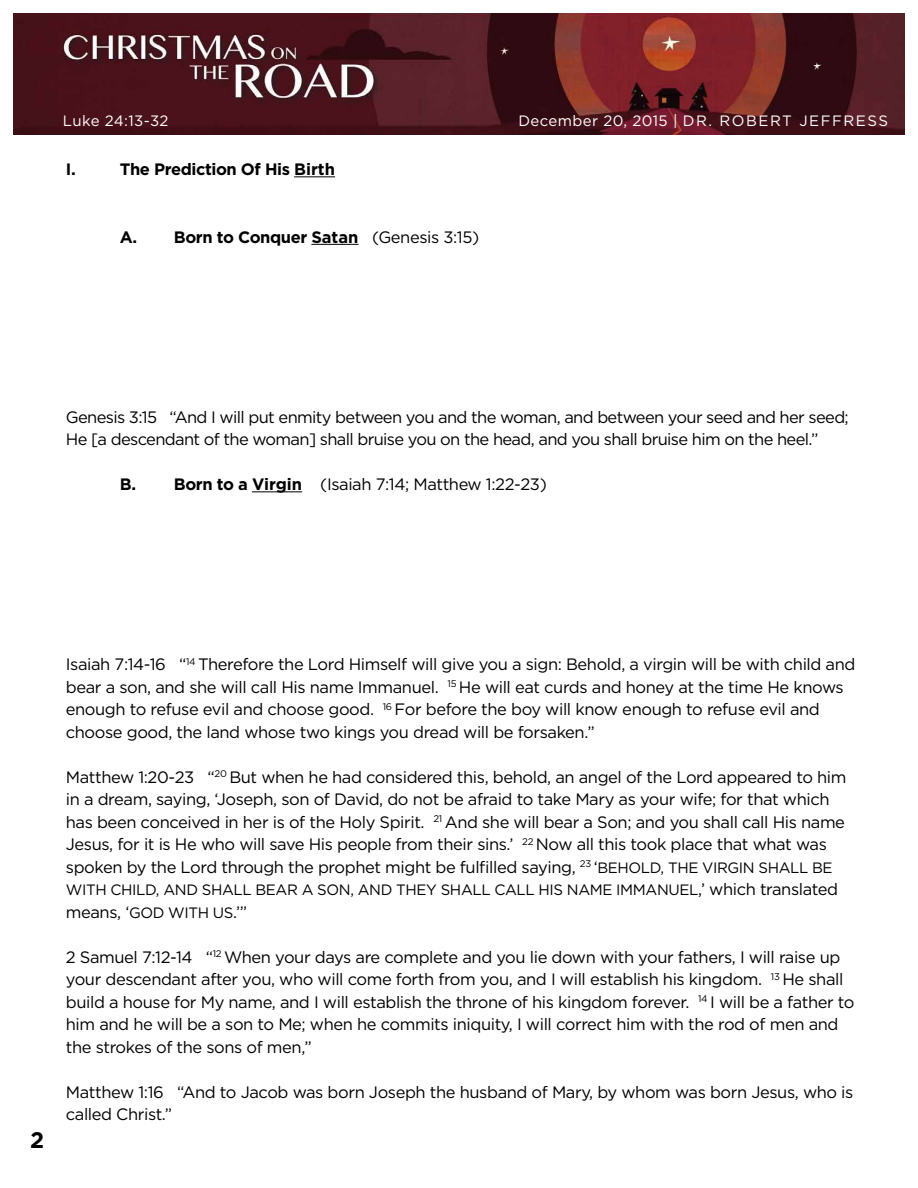
<style>
.page{position:relative;width:918px;height:1188px;background:#fff}
.page>*{position:absolute;margin:0;border:0;box-sizing:border-box;transform-origin:0 0}
.t1{font:700 22.5px "Gotham";color:#000}
.t2{font:16.5px/22.5px "Gotham";letter-spacing:-.025em;color:#000}
.t3{font:700 16.5px "Gotham";letter-spacing:-.025em;color:#000}
.t4{font:15px "Gotham";letter-spacing:-.025em;color:#000}
.t5{font:15px "Gotham";letter-spacing:.09em;color:#fff}
.t6{font:15px "Gotham";letter-spacing:.025em;color:#fff}
.s1{font-weight:400}
.s2{font-weight:700}
.s3{font-size:15px}
.s4{font-size:16.5px}
</style>
<div class="page">
<img style="left:14px;top:14px;width:890px;height:121px">
<hr style="left:294px;top:176px;width:41px;height:1px;background:#000">
<hr style="left:311px;top:244px;width:48px;height:1px;background:#000">
<hr style="left:252px;top:491px;width:50px;height:1px;background:#000">
<p class="t6" style="left:63px;top:112px;width:107px">Luke 24:13-32</p>
<p class="t5" style="left:519px;top:112px;width:371px">December 20, 2015 | DR. ROBERT JEFFRESS</p>
<p class="t3" style="left:66px;top:158px;width:11px">I.</p>
<p class="t3" style="left:120px;top:158px;width:217px">The Prediction Of His Birth</p>
<p class="t3" style="left:120px;top:226px;width:361px">A. Born to Conquer Satan <span class="s1">(Genesis 3:15)</span></p>
<p class="t2" style="left:66px;top:405px;width:784px">Genesis 3:15 “And I will put enmity between you and the woman, and between your seed and her seed;<br>He [a descendant of the woman] shall bruise you on the head, and you shall bruise him on the heel.”</p>
<p class="t2" style="left:120px;top:473px;width:428px"><span class="s2">B. Born to a Virgin</span> (Isaiah 7:14; Matthew 1:22-23)</p>
<h1 class="t1" style="left:30px;top:1125px;width:16px">2</h1>
<p class="t2" style="left:66px;top:653px;width:791px">Isaiah 7:14-16 “<sup>14</sup> Therefore the Lord Himself will give you a sign: Behold, a virgin will be with child and bear a son, and she will call His name Immanuel. <sup>15</sup> He will eat curds and honey at the time He knows enough to refuse evil and choose good. <sup>16</sup> For before the boy will know enough to refuse evil and choose good, the land whose two kings you dread will be forsaken.”</p>
<p class="t2" style="left:66px;top:765px;width:782px">Matthew 1:20-23 “<sup>20</sup> But when he had considered this, behold, an angel of the Lord appeared to him in a dream, saying, ‘Joseph, son of David, do not be afraid to take Mary as your wife; for that which has been conceived in her is of the Holy Spirit. <sup>21</sup> And she will bear a Son; and you shall call His name Jesus, for it is He who will save His people from their sins.’ <sup>22</sup> Now all this took place that what was spoken by the Lord through the prophet might be fulfilled saying, <sup>23</sup> ‘<span class="s3">BEHOLD, THE VIRGIN SHALL BE</span></p>
<p class="t4" style="left:66px;top:880px;width:774px">WITH CHILD, AND SHALL BEAR A SON, AND THEY SHALL CALL HIS NAME IMMANUEL<span class="s4">,’ which translated</span></p>
<p class="t2" style="left:66px;top:900px;width:183px">means, ‘<span class="s3">GOD WITH US</span>.’”</p>
<p class="t2" style="left:66px;top:945px;width:790px">2 Samuel 7:12-14 “<sup>12</sup> When your days are complete and you lie down with your fathers, I will raise up your descendant after you, who will come forth from you, and I will establish his kingdom. <sup>13</sup> He shall build a house for My name, and I will establish the throne of his kingdom forever. <sup>14</sup> I will be a father to him and he will be a son to Me; when he commits iniquity, I will correct him with the rod of men and the strokes of the sons of men,”</p>
<p class="t2" style="left:66px;top:1080px;width:789px">Matthew 1:16 “And to Jacob was born Joseph the husband of Mary, by whom was born Jesus, who is called Christ.”</p>
</div>
